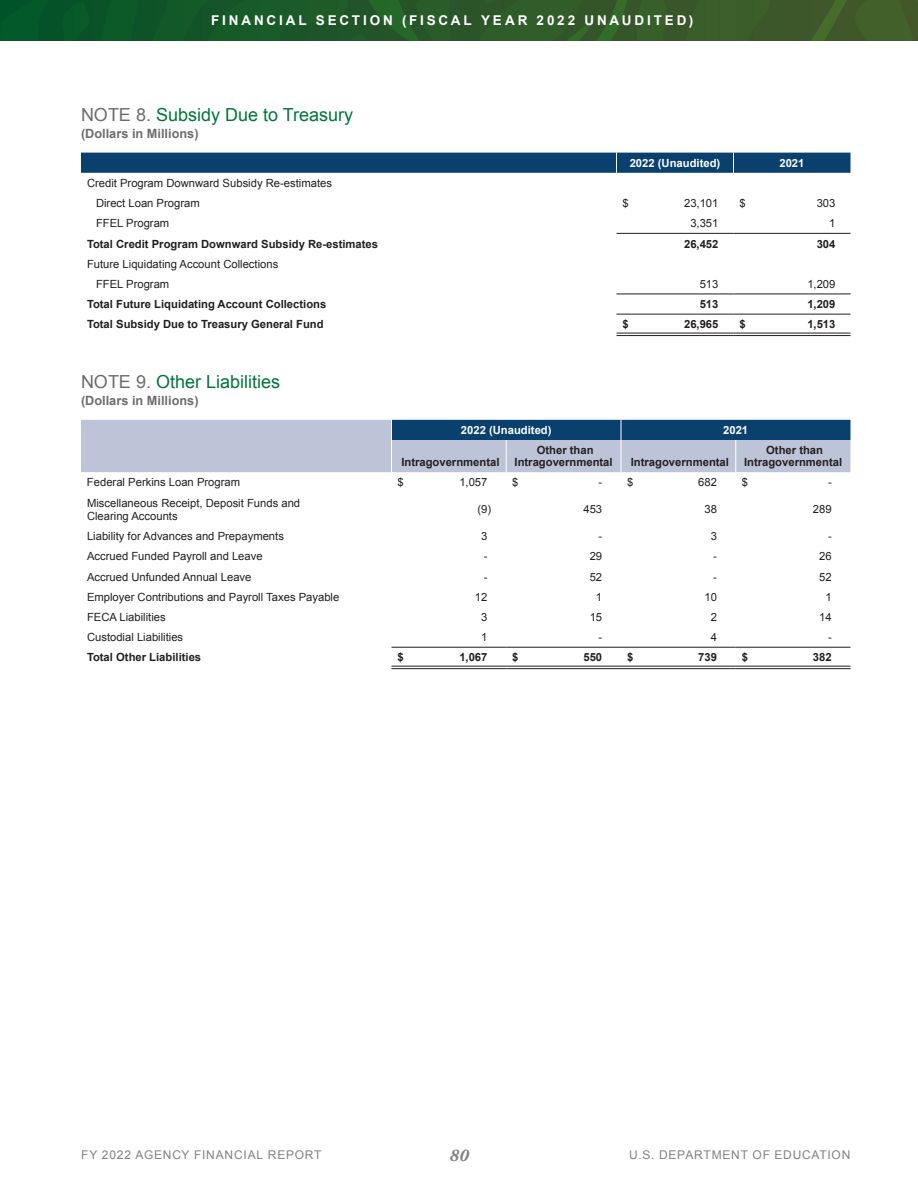
<style>
.page{position:relative;width:918px;height:1188px;background:#fff}
.page>*{position:absolute;margin:0;border:0;box-sizing:border-box;transform-origin:0 0}
.t1{font:18px "Arial";color:#01753b}
.t2{font:italic 700 18px "Adobe Garamond Pro";color:#808285}
.t3{font:700 13.5px "Arial";letter-spacing:.215em;color:#fff}
.t4{font:700 12.75px "Arial";color:#6c6d70}
.t5{font:12px "Arial";letter-spacing:.065em;color:#808285}
.t6{font:11.25px/13.5px "Arial";color:#231f20}
.t7{font:700 11.25px/12px "Arial";color:#231f20;text-align:center}
.t8{font:700 11.25px "Arial";color:#fff}
.s1{color:#6c6d70}
</style>
<div class="page">
<svg style="left:0;top:0;width:918px;height:40px;background:#265929"></svg>
<div style="left:81px;top:153px;width:769px;height:20px;background:#09406e"></div>
<hr style="left:616px;top:314px;width:118px;height:1px;background:#231f20">
<hr style="left:734px;top:314px;width:116px;height:1px;background:#231f20">
<hr style="left:616px;top:333px;width:118px;height:1px;background:#231f20">
<hr style="left:616px;top:335px;width:118px;height:1px;background:#231f20">
<hr style="left:734px;top:333px;width:116px;height:1px;background:#231f20">
<hr style="left:734px;top:335px;width:116px;height:1px;background:#231f20">
<hr style="left:616px;top:233px;width:118px;height:1px;background:#231f20">
<hr style="left:734px;top:233px;width:116px;height:1px;background:#231f20">
<hr style="left:616px;top:294px;width:118px;height:1px;background:#231f20">
<hr style="left:734px;top:294px;width:116px;height:1px;background:#231f20">
<hr style="left:392px;top:647px;width:114px;height:1px;background:#231f20">
<hr style="left:506px;top:647px;width:115px;height:1px;background:#231f20">
<hr style="left:621px;top:647px;width:115px;height:1px;background:#231f20">
<hr style="left:736px;top:647px;width:114px;height:1px;background:#231f20">
<hr style="left:392px;top:666px;width:114px;height:1px;background:#231f20">
<hr style="left:392px;top:668px;width:114px;height:1px;background:#231f20">
<hr style="left:506px;top:666px;width:115px;height:1px;background:#231f20">
<hr style="left:506px;top:668px;width:115px;height:1px;background:#231f20">
<hr style="left:621px;top:666px;width:115px;height:1px;background:#231f20">
<hr style="left:621px;top:668px;width:115px;height:1px;background:#231f20">
<hr style="left:736px;top:666px;width:114px;height:1px;background:#231f20">
<hr style="left:736px;top:668px;width:114px;height:1px;background:#231f20">
<svg style="left:81px;top:420px;width:769px;height:52px;background:#93a5be"></svg>
<hr style="left:391px;top:440px;width:1px;height:32px;background:#fff">
<hr style="left:506px;top:440px;width:1px;height:32px;background:#fff">
<hr style="left:621px;top:440px;width:1px;height:32px;background:#fff">
<hr style="left:735px;top:440px;width:1px;height:32px;background:#fff">
<p class="t3" style="left:211px;top:12px;width:484px">FINANCIAL SECTION (FISCAL YEAR 2022 UNAUDITED)</p>
<h3 class="t1" style="left:81px;top:103px;width:274px"><span class="s1">NOTE 8.</span> Subsidy Due to Treasury</h3>
<p class="t4" style="left:81px;top:125px;width:119px">(Dollars in Millions)</p>
<p class="t8" style="left:630px;top:155px;width:92px">2022 (Unaudited)</p>
<p class="t8" style="left:779px;top:155px;width:27px">2021</p>
<p class="t6" style="left:87px;top:176px;width:247px">Credit Program Downward Subsidy Re-estimates</p>
<p class="t6" style="left:96px;top:197px;width:105px">Direct Loan Program</p>
<p class="t6" style="left:623px;top:197px;width:8px">$</p>
<p class="t6" style="left:684px;top:197px;width:36px">23,101</p>
<p class="t6" style="left:740px;top:197px;width:8px">$</p>
<p class="t6" style="left:817px;top:197px;width:20px">303</p>
<p class="t6" style="left:96px;top:217px;width:75px">FFEL Program</p>
<p class="t6" style="left:690px;top:217px;width:30px">3,351</p>
<p class="t6" style="left:829px;top:217px;width:8px">1</p>
<p class="t7" style="left:87px;top:238px;width:293px">Total Credit Program Downward Subsidy Re-estimates</p>
<p class="t7" style="left:684px;top:238px;width:36px">26,452</p>
<p class="t7" style="left:817px;top:238px;width:20px">304</p>
<p class="t6" style="left:87px;top:257px;width:193px">Future Liquidating Account Collections</p>
<p class="t6" style="left:96px;top:277px;width:75px">FFEL Program</p>
<p class="t6" style="left:700px;top:277px;width:20px">513</p>
<p class="t6" style="left:807px;top:277px;width:30px">1,209</p>
<p class="t7" style="left:87px;top:299px;width:241px">Total Future Liquidating Account Collections</p>
<p class="t7" style="left:700px;top:299px;width:20px">513</p>
<p class="t7" style="left:807px;top:299px;width:30px">1,209</p>
<p class="t7" style="left:87px;top:319px;width:238px">Total Subsidy Due to Treasury General Fund</p>
<p class="t7" style="left:623px;top:319px;width:8px">$</p>
<p class="t7" style="left:684px;top:319px;width:36px">26,965</p>
<p class="t7" style="left:740px;top:319px;width:8px">$</p>
<p class="t7" style="left:807px;top:319px;width:30px">1,513</p>
<h3 class="t1" style="left:81px;top:370px;width:201px"><span class="s1">NOTE 9.</span> Other Liabilities</h3>
<p class="t4" style="left:81px;top:392px;width:119px">(Dollars in Millions)</p>
<p class="t8" style="left:461px;top:423px;width:92px">2022 (Unaudited)</p>
<p class="t8" style="left:723px;top:423px;width:27px">2021</p>
<p class="t7" style="left:401px;top:457px;width:100px">Intragovernmental</p>
<p class="t7" style="left:515px;top:445px;width:100px">Other than<br>Intragovernmental</p>
<p class="t7" style="left:744px;top:445px;width:100px">Other than<br>Intragovernmental</p>
<p class="t7" style="left:631px;top:457px;width:100px">Intragovernmental</p>
<p class="t6" style="left:87px;top:476px;width:155px">Federal Perkins Loan Program</p>
<p class="t6" style="left:398px;top:476px;width:8px">$</p>
<p class="t6" style="left:459px;top:476px;width:30px">1,057</p>
<p class="t6" style="left:512px;top:476px;width:8px">$</p>
<p class="t6" style="left:599px;top:476px;width:5px">-</p>
<p class="t6" style="left:627px;top:476px;width:8px">$</p>
<p class="t6" style="left:698px;top:476px;width:20px">682</p>
<p class="t6" style="left:742px;top:476px;width:8px">$</p>
<p class="t6" style="left:828px;top:476px;width:5px">-</p>
<p class="t6" style="left:87px;top:496px;width:215px">Miscellaneous Receipt, Deposit Funds and<br>Clearing Accounts</p>
<p class="t6" style="left:477px;top:503px;width:15px">(9)</p>
<p class="t6" style="left:583px;top:503px;width:20px">453</p>
<p class="t6" style="left:704px;top:503px;width:14px">38</p>
<p class="t6" style="left:813px;top:503px;width:20px">289</p>
<p class="t6" style="left:87px;top:530px;width:198px">Liability for Advances and Prepayments</p>
<p class="t6" style="left:481px;top:530px;width:8px">3</p>
<p class="t6" style="left:599px;top:530px;width:5px">-</p>
<p class="t6" style="left:711px;top:530px;width:8px">3</p>
<p class="t6" style="left:828px;top:530px;width:5px">-</p>
<p class="t6" style="left:87px;top:550px;width:177px">Accrued Funded Payroll and Leave</p>
<p class="t6" style="left:484px;top:550px;width:5px">-</p>
<p class="t6" style="left:590px;top:550px;width:14px">29</p>
<p class="t6" style="left:713px;top:550px;width:5px">-</p>
<p class="t6" style="left:819px;top:550px;width:14px">26</p>
<p class="t6" style="left:87px;top:570px;width:166px">Accrued Unfunded Annual Leave</p>
<p class="t6" style="left:484px;top:570px;width:5px">-</p>
<p class="t6" style="left:590px;top:570px;width:14px">52</p>
<p class="t6" style="left:713px;top:570px;width:5px">-</p>
<p class="t6" style="left:819px;top:570px;width:14px">52</p>
<p class="t6" style="left:87px;top:590px;width:254px">Employer Contributions and Payroll Taxes Payable</p>
<p class="t6" style="left:475px;top:590px;width:14px">12</p>
<p class="t6" style="left:596px;top:590px;width:8px">1</p>
<p class="t6" style="left:704px;top:590px;width:14px">10</p>
<p class="t6" style="left:825px;top:590px;width:8px">1</p>
<p class="t6" style="left:87px;top:610px;width:80px">FECA Liabilities</p>
<p class="t6" style="left:481px;top:610px;width:8px">3</p>
<p class="t6" style="left:590px;top:610px;width:14px">15</p>
<p class="t6" style="left:711px;top:610px;width:8px">2</p>
<p class="t6" style="left:819px;top:610px;width:14px">14</p>
<p class="t6" style="left:87px;top:631px;width:98px">Custodial Liabilities</p>
<p class="t6" style="left:481px;top:631px;width:8px">1</p>
<p class="t6" style="left:599px;top:631px;width:5px">-</p>
<p class="t6" style="left:711px;top:631px;width:8px">4</p>
<p class="t6" style="left:828px;top:631px;width:5px">-</p>
<p class="t7" style="left:87px;top:652px;width:116px">Total Other Liabilities</p>
<p class="t7" style="left:398px;top:652px;width:8px">$</p>
<p class="t7" style="left:459px;top:652px;width:30px">1,067</p>
<p class="t7" style="left:512px;top:652px;width:8px">$</p>
<p class="t7" style="left:583px;top:652px;width:20px">550</p>
<p class="t7" style="left:627px;top:652px;width:8px">$</p>
<p class="t7" style="left:698px;top:652px;width:20px">739</p>
<p class="t7" style="left:742px;top:652px;width:8px">$</p>
<p class="t7" style="left:813px;top:652px;width:20px">382</p>
<p class="t5" style="left:81px;top:1147px;width:242px">FY 2022 AGENCY FINANCIAL REPORT</p>
<h1 class="t2" style="left:450px;top:1145px;width:20px">80</h1>
<p class="t5" style="left:629px;top:1147px;width:223px">U.S. DEPARTMENT OF EDUCATION</p>
</div>
